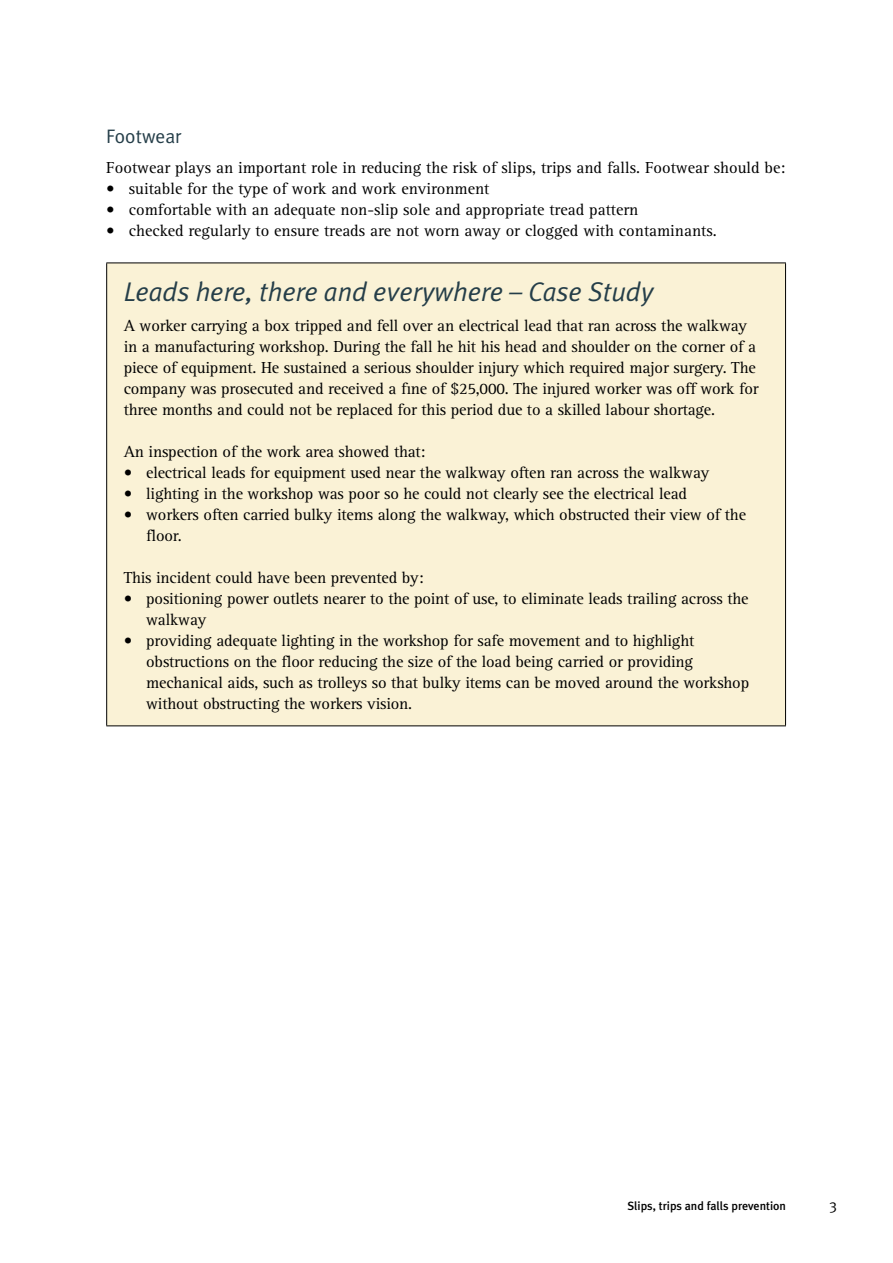
<style>
.page{position:relative;width:893px;height:1263px;background:#fff}
.page>*{position:absolute;margin:0;border:0;box-sizing:border-box;transform-origin:0 0}
.t1{font:italic 27px "Meta Plus Normal";color:#253e49}
.t2{font:19.5px "Meta Plus Normal";color:#253e49}
.t3{font:16.5px/21px "Rotis Serif";letter-spacing:-.01em;color:#000}
.t4{font:15px "Meta Plus Normal";color:#000}
.t5{font:500 12px "Meta Plus";color:#000}
</style>
<div class="page">
<div style="left:107px;top:263px;width:678px;height:463px;background:#faf2d6"></div>
<hr style="left:106px;top:263px;width:680px;height:1px;background:#000">
<hr style="left:106px;top:263px;width:1px;height:462px;background:#000">
<hr style="left:785px;top:263px;width:1px;height:462px;background:#000">
<hr style="left:106px;top:725px;width:680px;height:1px;background:#000">
<p class="t2" style="left:106px;top:125px;width:77px">Footwear</p>
<p class="t3" style="left:106px;top:157px;width:681px">Footwear plays an important role in reducing the risk of slips, trips and falls. Footwear should be:</p>
<p class="t3" style="left:106px;top:178px;width:385px">• suitable for the type of work and work environment</p>
<p class="t3" style="left:106px;top:199px;width:534px">• comfortable with an adequate non-slip sole and appropriate tread pattern</p>
<p class="t3" style="left:106px;top:220px;width:612px">• checked regularly to ensure treads are not worn away or clogged with contaminants.</p>
<h1 class="t1" style="left:124px;top:276px;width:531px">Leads here, there and everywhere – Case Study</h1>
<p class="t3" style="left:124px;top:315px;width:636px">A worker carrying a box tripped and fell over an electrical lead that ran across the walkway in a manufacturing workshop. During the fall he hit his head and shoulder on the corner of a piece of equipment. He sustained a serious shoulder injury which required major surgery. The company was prosecuted and received a fine of $25,000. The injured worker was off work for three months and could not be replaced for this period due to a skilled labour shortage.</p>
<p class="t3" style="left:124px;top:441px;width:303px">An inspection of the work area showed that:</p>
<p class="t3" style="left:124px;top:462px;width:587px">• electrical leads for equipment used near the walkway often ran across the walkway</p>
<p class="t3" style="left:124px;top:483px;width:565px">• lighting in the workshop was poor so he could not clearly see the electrical lead</p>
<p class="t3" style="left:146px;top:504px;width:601px;text-indent:-23px">• workers often carried bulky items along the walkway, which obstructed their view of the floor.</p>
<p class="t3" style="left:124px;top:567px;width:301px">This incident could have been prevented by:</p>
<p class="t3" style="left:146px;top:588px;width:604px;text-indent:-23px">• positioning power outlets nearer to the point of use, to eliminate leads trailing across the walkway</p>
<p class="t3" style="left:146px;top:630px;width:605px;text-indent:-23px">• providing adequate lighting in the workshop for safe movement and to highlight obstructions on the floor reducing the size of the load being carried or providing mechanical aids, such as trolleys so that bulky items can be moved around the workshop without obstructing the workers vision.</p>
<p class="t5" style="left:627px;top:1199px;width:160px">Slips, trips and falls prevention</p>
<p class="t4" style="left:829px;top:1196px;width:10px">3</p>
</div>
